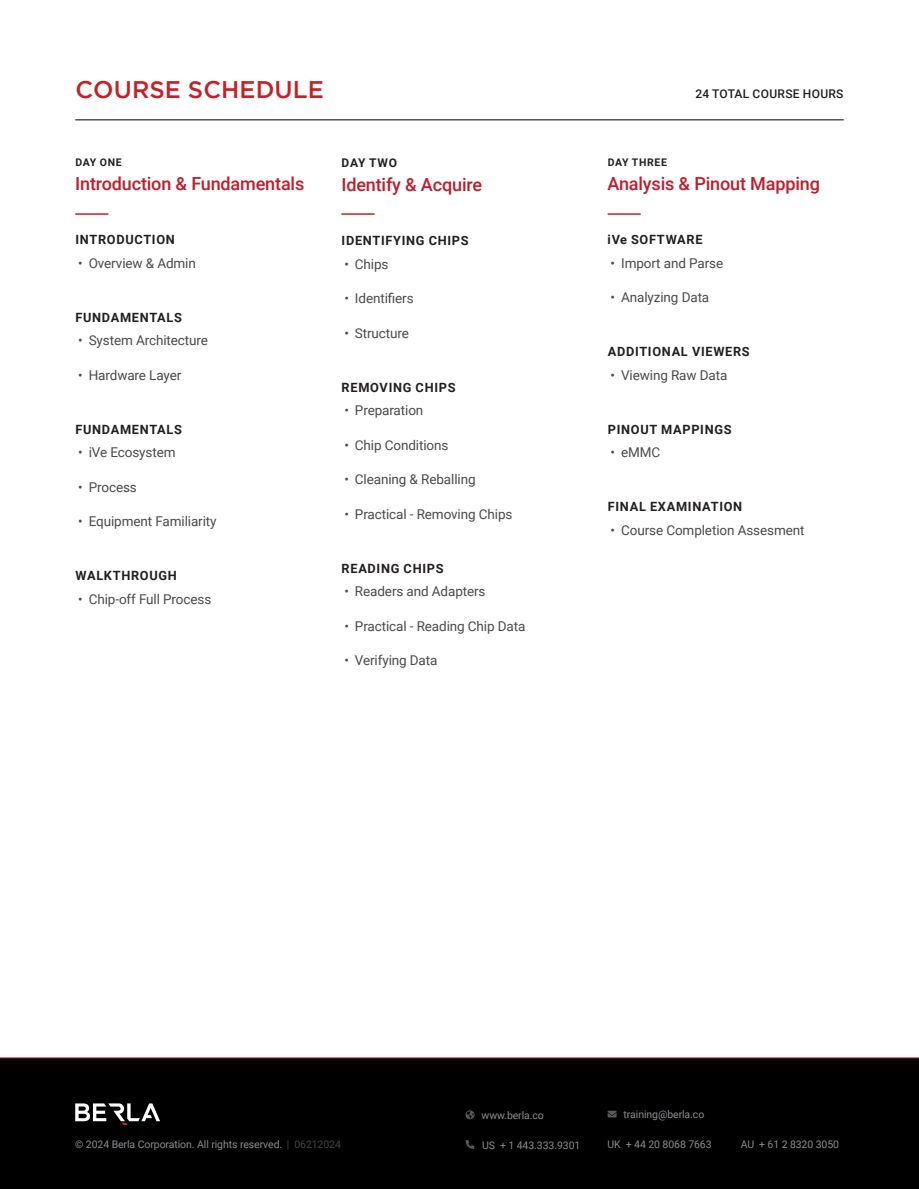
<style>
.page{position:relative;width:919px;height:1189px;background:#fff}
.page>*{position:absolute;margin:0;border:0;box-sizing:border-box;transform-origin:0 0}
.t1{font:500 24px "Gotham";letter-spacing:.005em;color:#c62026}
.t2{font:500 18px "Roboto";letter-spacing:-.01em;color:#be1d2c}
.t3{font:13.5px "Roboto";letter-spacing:-.01em;color:#494a4b}
.t4{font:700 12.75px "Roboto";letter-spacing:.055em;color:#231f20}
.t5{font:500 12px "Roboto";letter-spacing:.025em;color:#231f20}
.t6{font:700 12px "Roboto";letter-spacing:.06em;color:#231f20}
.t7{font:10.5px "Roboto";letter-spacing:-.01em;color:#8a8c8f}
.t8{font:700 10.5px "Roboto";letter-spacing:.065em;color:#231f20}
.s1{color:#434445}
</style>
<div class="page">
<div style="left:0;top:1058px;width:918px;height:130px;background:#000001"></div>
<svg style="left:465px;top:1110px;width:9px;height:9px"></svg>
<svg style="left:607px;top:1110px;width:9px;height:7px"></svg>
<svg style="left:465px;top:1140px;width:9px;height:8px"></svg>
<hr style="left:0;top:1057px;width:918px;height:1px;background:#c62026">
<svg style="left:75px;top:1103px;width:85px;height:21px"></svg>
<hr style="left:75px;top:120px;width:768px;height:1px;background:#000001">
<hr style="left:75px;top:213px;width:33px;height:2px;background:#c62026">
<hr style="left:341px;top:213px;width:33px;height:2px;background:#c62026">
<hr style="left:607px;top:213px;width:33px;height:2px;background:#c62026">
<h1 class="t1" style="left:75px;top:75px;width:250px">COURSE SCHEDULE</h1>
<p class="t5" style="left:695px;top:89px;width:150px">24 TOTAL COURSE HOURS</p>
<p class="t8" style="left:75px;top:156px;width:48px">DAY ONE</p>
<h2 class="t2" style="left:75px;top:177px;width:230px">Introduction &amp; Fundamentals</h2>
<p class="t4" style="left:75px;top:232px;width:101px">INTRODUCTION</p>
<p class="t3" style="left:78px;top:257px;width:119px">• Overview &amp; Admin</p>
<p class="t4" style="left:75px;top:310px;width:108px">FUNDAMENTALS</p>
<p class="t3" style="left:78px;top:335px;width:131px">• System Architecture</p>
<p class="t3" style="left:78px;top:369px;width:105px">• Hardware Layer</p>
<p class="t4" style="left:75px;top:422px;width:108px">FUNDAMENTALS</p>
<p class="t3" style="left:78px;top:447px;width:99px">• iVe Ecosystem</p>
<p class="t3" style="left:78px;top:481px;width:60px">• Process</p>
<p class="t3" style="left:78px;top:516px;width:140px">• Equipment Familiarity</p>
<p class="t4" style="left:75px;top:568px;width:103px">WALKTHROUGH</p>
<p class="t3" style="left:78px;top:593px;width:135px">• Chip-off Full Process</p>
<p class="t6" style="left:341px;top:156px;width:57px">DAY TWO</p>
<h2 class="t2" style="left:341px;top:178px;width:142px">Identify &amp; Acquire</h2>
<p class="t4" style="left:341px;top:233px;width:129px">IDENTIFYING CHIPS</p>
<p class="t3" style="left:344px;top:258px;width:46px">• Chips</p>
<p class="t3" style="left:344px;top:293px;width:71px">• Identifiers</p>
<p class="t3" style="left:344px;top:327px;width:66px">• Structure</p>
<p class="t4" style="left:341px;top:380px;width:115px">REMOVING CHIPS</p>
<p class="t3" style="left:344px;top:405px;width:80px">• Preparation</p>
<p class="t3" style="left:344px;top:439px;width:106px">• Chip Conditions</p>
<p class="t3" style="left:344px;top:474px;width:133px">• Cleaning &amp; Reballing</p>
<p class="t3" style="left:344px;top:508px;width:169px">• Practical - Removing Chips</p>
<p class="t4" style="left:341px;top:561px;width:103px">READING CHIPS</p>
<p class="t3" style="left:344px;top:586px;width:143px">• Readers and Adapters</p>
<p class="t3" style="left:344px;top:620px;width:182px">• Practical - Reading Chip Data</p>
<p class="t3" style="left:344px;top:655px;width:95px">• Verifying Data</p>
<p class="t8" style="left:607px;top:156px;width:61px">DAY THREE</p>
<h2 class="t2" style="left:607px;top:177px;width:214px">Analysis &amp; Pinout Mapping</h2>
<p class="t4" style="left:607px;top:232px;width:96px">iVe SOFTWARE</p>
<p class="t3" style="left:610px;top:257px;width:114px">• Import and Parse</p>
<p class="t3" style="left:610px;top:292px;width:100px">• Analyzing Data</p>
<p class="t4" style="left:607px;top:344px;width:143px">ADDITIONAL VIEWERS</p>
<p class="t3" style="left:610px;top:369px;width:118px">• Viewing Raw Data</p>
<p class="t4" style="left:607px;top:422px;width:125px">PINOUT MAPPINGS</p>
<p class="t3" style="left:610px;top:447px;width:51px">• eMMC</p>
<p class="t4" style="left:607px;top:499px;width:136px">FINAL EXAMINATION</p>
<p class="t3" style="left:610px;top:524px;width:195px">• Course Completion Assesment</p>
<p class="t7" style="left:75px;top:1139px;width:267px">© 2024 Berla Corporation. All rights reserved. <span class="s1">| 06212024</span></p>
<p class="t7" style="left:481px;top:1110px;width:64px">www.berla.co</p>
<p class="t7" style="left:623px;top:1110px;width:82px">training@berla.co</p>
<p class="t7" style="left:482px;top:1140px;width:100px">US + 1 443.333.9301</p>
<p class="t7" style="left:607px;top:1137px;width:106px">UK + 44 20 8068 7663</p>
<p class="t7" style="left:740px;top:1137px;width:100px">AU + 61 2 8320 3050</p>
</div>
